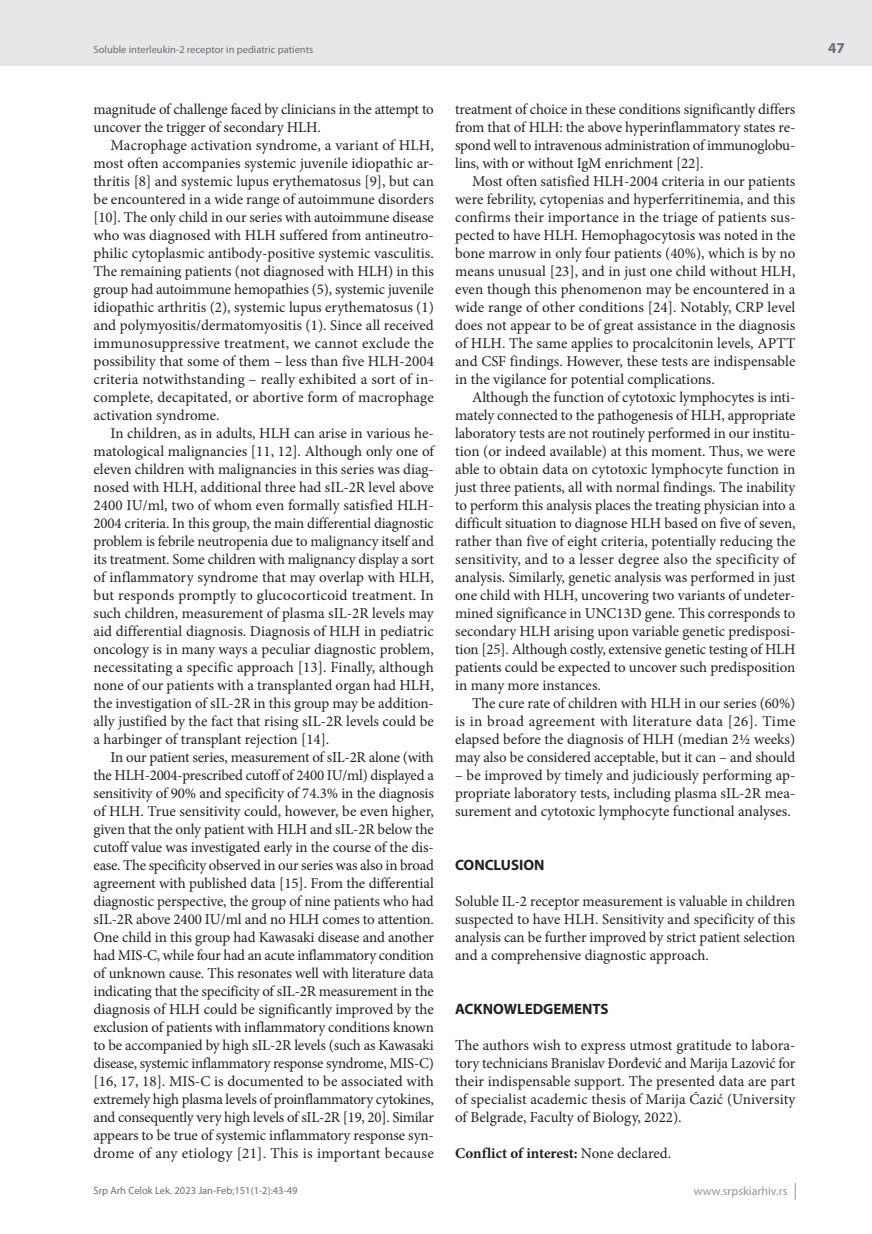
<style>
.page{position:relative;width:872px;height:1234px;background:#fff}
.page>*{position:absolute;margin:0;border:0;box-sizing:border-box;transform-origin:0 0}
.t1{font:15px/18px "Minion Pro";letter-spacing:-.005em;color:#231f20;text-align:justify}
.t2{font:700 15px "Minion Pro";color:#231f20}
.t3{font:700 15px "Myriad Pro";color:#231f20}
.t4{font:700 15px "Myriad Pro";color:#6c6d70}
.t5{font:12px "Myriad Pro";color:#939598}
.t6{font:10.5px "Myriad Pro";color:#6c6d70}
.s1{font-weight:400}
</style>
<div class="page">
<div style="left:0;top:0;width:872px;height:66px;background:#e6e7e9"></div>
<svg style="left:795px;top:1183px;width:1px;height:16px"></svg>
<p class="t6" style="left:94px;top:43px;width:221px">Soluble interleukin-2 receptor in pediatric patients</p>
<p class="t1" style="left:94px;top:100px;width:342px">magnitude of challenge faced by clinicians in the attempt to uncover the trigger of secondary HLH.</p>
<p class="t1" style="left:94px;top:136px;width:342px;text-indent:17px">Macrophage activation syndrome, a variant of HLH, most often accompanies systemic juvenile idiopathic ar&shy;thritis [8] and systemic lupus erythematosus [9], but can be encountered in a wide range of autoimmune disorders [10]. The only child in our series with autoimmune disease who was diagnosed with HLH suffered from antineutro&shy;philic cytoplasmic antibody-positive systemic vasculitis.<br>The remaining patients (not diagnosed with HLH) in this group had autoimmune hemopathies (5), systemic juvenile idiopathic arthritis (2), systemic lupus erythematosus (1) and polymyositis/dermatomyositis (1). Since all received immunosuppressive treatment, we cannot exclude the possibility that some of them – less than five HLH-2004 criteria notwithstanding – really exhibited a sort of in&shy;complete, decapitated, or abortive form of macrophage activation syndrome.</p>
<p class="t1" style="left:94px;top:424px;width:342px;text-indent:17px">In children, as in adults, HLH can arise in various he&shy;matological malignancies [11, 12]. Although only one of eleven children with malignancies in this series was diag&shy;nosed with HLH, additional three had sIL-2R level above 2400 IU/ml, two of whom even formally satisfied HLH-2004 criteria. In this group, the main differential diagnostic problem is febrile neutropenia due to malignancy itself and its treatment. Some children with malignancy display a sort of inflammatory syndrome that may overlap with HLH, but responds promptly to glucocorticoid treatment. In such children, measurement of plasma sIL-2R levels may aid differential diagnosis. Diagnosis of HLH in pediatric oncology is in many ways a peculiar diagnostic problem, necessitating a specific approach [13]. Finally, although none of our patients with a transplanted organ had HLH, the investigation of sIL-2R in this group may be addition&shy;ally justified by the fact that rising sIL-2R levels could be a harbinger of transplant rejection [14].</p>
<p class="t1" style="left:94px;top:748px;width:342px;text-indent:17px">In our patient series, measurement of sIL-2R alone (with the HLH-2004-prescribed cutoff of 2400 IU/ml) displayed a sensitivity of 90% and specificity of 74.3% in the diagnosis of HLH. True sensitivity could, however, be even higher, given that the only patient with HLH and sIL-2R below the cutoff value was investigated early in the course of the dis&shy;ease. The specificity observed in our series was also in broad agreement with published data [15]. From the differential diagnostic perspective, the group of nine patients who had sIL-2R above 2400 IU/ml and no HLH comes to attention.<br>One child in this group had Kawasaki disease and another had MIS-C, while four had an acute inflammatory condition of unknown cause. This resonates well with literature data indicating that the specificity of sIL-2R measurement in the diagnosis of HLH could be significantly improved by the exclusion of patients with inflammatory conditions known to be accompanied by high sIL-2R levels (such as Kawasaki disease, systemic inflammatory response syndrome, MIS-C) [16, 17, 18]. MIS-C is documented to be associated with extremely high plasma levels of proinflammatory cytokines, and consequently very high levels of sIL-2R [19, 20]. Similar appears to be true of systemic inflammatory response syn&shy;drome of any etiology [21]. This is important because</p>
<p class="t1" style="left:455px;top:100px;width:342px">treatment of choice in these conditions significantly differs from that of HLH: the above hyperinflammatory states re&shy;spond well to intravenous administration of immunoglobu&shy;lins, with or without IgM enrichment [22].</p>
<p class="t1" style="left:455px;top:172px;width:342px;text-indent:17px">Most often satisfied HLH-2004 criteria in our patients were febrility, cytopenias and hyperferritinemia, and this confirms their importance in the triage of patients sus&shy;pected to have HLH. Hemophagocytosis was noted in the bone marrow in only four patients (40%), which is by no means unusual [23], and in just one child without HLH, even though this phenomenon may be encountered in a wide range of other conditions [24]. Notably, CRP level does not appear to be of great assistance in the diagnosis of HLH. The same applies to procalcitonin levels, APTT and CSF findings. However, these tests are indispensable in the vigilance for potential complications.</p>
<p class="t1" style="left:455px;top:388px;width:342px;text-indent:17px">Although the function of cytotoxic lymphocytes is inti&shy;mately connected to the pathogenesis of HLH, appropriate laboratory tests are not routinely performed in our institu&shy;tion (or indeed available) at this moment. Thus, we were able to obtain data on cytotoxic lymphocyte function in just three patients, all with normal findings. The inability to perform this analysis places the treating physician into a difficult situation to diagnose HLH based on five of seven, rather than five of eight criteria, potentially reducing the sensitivity, and to a lesser degree also the specificity of analysis. Similarly, genetic analysis was performed in just one child with HLH, uncovering two variants of undeter&shy;mined significance in UNC13D gene. This corresponds to secondary HLH arising upon variable genetic predisposi&shy;tion [25]. Although costly, extensive genetic testing of HLH patients could be expected to uncover such predisposition in many more instances.</p>
<p class="t1" style="left:455px;top:694px;width:342px;text-indent:17px">The cure rate of children with HLH in our series (60%) is in broad agreement with literature data [26]. Time elapsed before the diagnosis of HLH (median 2½ weeks) may also be considered acceptable, but it can – and should</p>
<p class="t1" style="left:455px;top:766px;width:342px">– be improved by timely and judiciously performing ap&shy;propriate laboratory tests, including plasma sIL-2R mea&shy;surement and cytotoxic lymphocyte functional analyses.</p>
<p class="t3" style="left:455px;top:855px;width:91px">CONCLUSION</p>
<p class="t1" style="left:455px;top:892px;width:342px">Soluble IL-2 receptor measurement is valuable in children suspected to have HLH. Sensitivity and specificity of this analysis can be further improved by strict patient selection and a comprehensive diagnostic approach.</p>
<p class="t3" style="left:455px;top:999px;width:155px">ACKNOWLEDGEMENTS</p>
<p class="t1" style="left:455px;top:1036px;width:342px">The authors wish to express utmost gratitude to labora&shy;tory technicians Branislav Đorđević and Marija Lazović for their indispensable support. The presented data are part of specialist academic thesis of Marija Ćazić (University of Belgrade, Faculty of Biology, 2022).</p>
<p class="t2" style="left:455px;top:1142px;width:217px">Conflict of interest: <span class="s1">None declared.</span></p>
<p class="t6" style="left:94px;top:1184px;width:205px">Srp Arh Celok Lek. 2023 Jan-Feb;151(1-2):43-49</p>
<p class="t5" style="left:694px;top:1183px;width:95px">www.srpskiarhiv.rs</p>
<p class="t4" style="left:828px;top:38px;width:18px">47</p>
</div>
